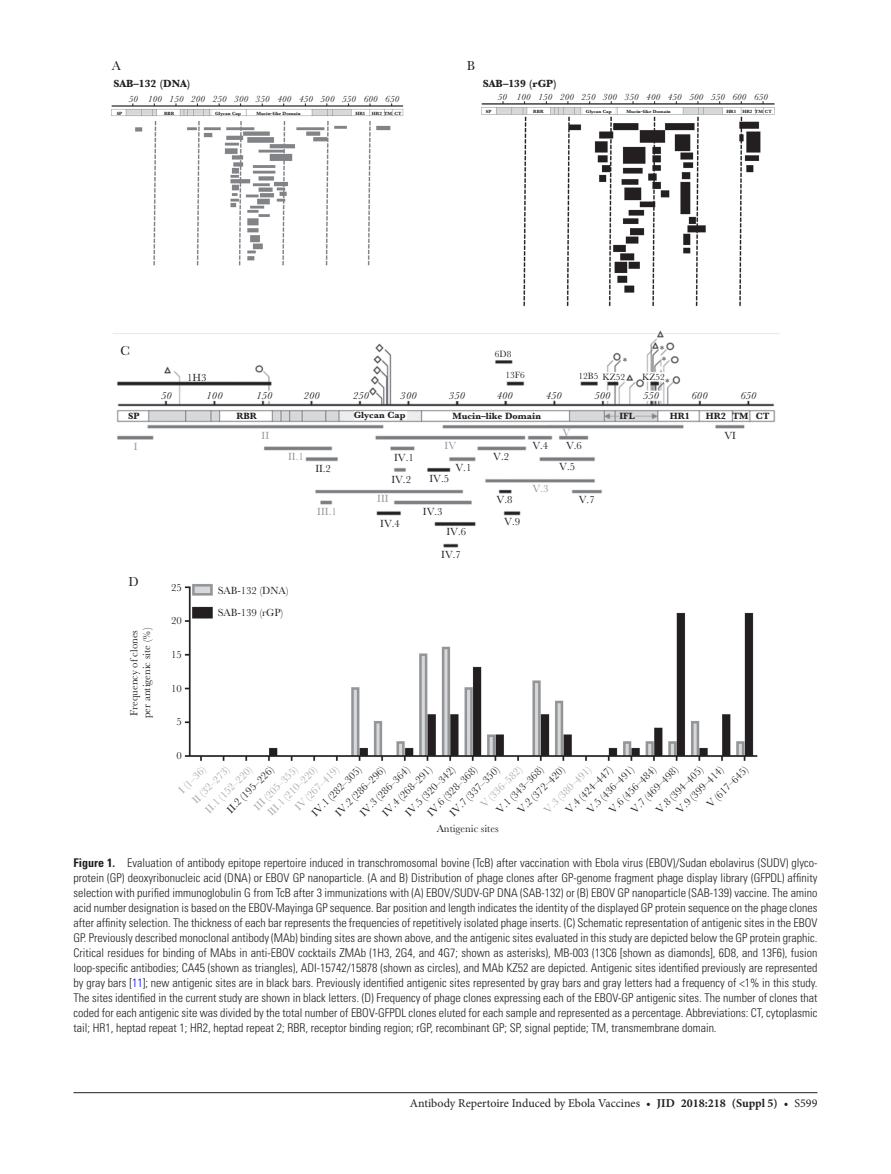
<style>
.page{position:relative;width:891px;height:1174px;background:#fff}
.page>*{position:absolute;margin:0;border:0;box-sizing:border-box;transform-origin:0 0}
.t1{font:13.5px "Baskerville MT Std";color:#231f20}
.t2{font:300 condensed 12px/15px "Univers LT Std";color:#231f20;text-align:justify}
.t3{font:12px "Minion Pro";color:#231f20}
.t4{font:10.8px/21.5px "Baskerville MT Std";color:#231f20}
.t5{font:10.8px/16.4px "Baskerville MT Std";color:#a8a9ad}
.t6{font:italic 10.8px "Baskerville MT Std";color:#231f20}
.t7{font:700 10.8px "Baskerville MT Std";color:#231f20}
.t8{font:10.8px "Baskerville MT Std";color:#939598}
.t9{font:italic 9.45px "Baskerville MT Std";color:#231f20}
.t10{font:700 9.45px "Baskerville MT Std";color:#231f20}
.t11{font:9.45px/20.7px "Baskerville MT Std";color:#231f20}
.t12{font:700 4.65px "Baskerville MT Std";color:#231f20}
.s1{font-weight:700}
.s2{color:#00f}
</style>
<div class="page">
<hr style="left:74px;top:1092px;width:744px;height:1px;background:#231f20">
<img style="left:112px;top:102px;width:667px;height:659px">
<div style="left:129px;top:440px;width:12px;height:11px;background:#fff"></div>
<p class="t1" style="left:112px;top:58px;width:11px">A</p>
<p class="t1" style="left:467px;top:58px;width:10px">B</p>
<p class="t7" style="left:113px;top:77px;width:79px">SAB–132 (DNA)</p>
<p class="t12" style="left:117px;top:111px;width:7px">SP</p>
<p class="t12" style="left:372px;top:111px;width:31px">HR2 TM CT</p>
<p class="t9" style="left:129px;top:94px;width:272px">50 100 150 200 250 300 350 400 450 500 550 600 650</p>
<p class="t12" style="left:164px;top:111px;width:12px">RBR</p>
<p class="t12" style="left:215px;top:111px;width:27px">Glycan Cap</p>
<p class="t12" style="left:256px;top:111px;width:46px">Mucin–like Domain</p>
<p class="t12" style="left:355px;top:111px;width:12px">HR1</p>
<p class="t7" style="left:483px;top:77px;width:75px">SAB–139 (rGP)</p>
<p class="t9" style="left:497px;top:91px;width:272px">50 100 150 200 250 300 350 400 450 500 550 600 650</p>
<p class="t12" style="left:533px;top:109px;width:12px">RBR</p>
<p class="t12" style="left:586px;top:109px;width:27px">Glycan Cap</p>
<p class="t12" style="left:627px;top:109px;width:46px">Mucin–like Domain</p>
<p class="t12" style="left:726px;top:109px;width:12px">HR1</p>
<p class="t12" style="left:486px;top:109px;width:7px">SP</p>
<p class="t12" style="left:742px;top:109px;width:31px">HR2 TM CT</p>
<p class="t1" style="left:120px;top:343px;width:11px">C</p>
<p class="t4" style="left:187px;top:367px;width:21px">1H3</p>
<p class="t11" style="left:506px;top:344px;width:21px;text-indent:-11px">6D8<br>13F6</p>
<p class="t11" style="left:623px;top:351px;width:5px">*</p>
<p class="t11" style="left:660px;top:344px;width:7px;line-height:10.5px">* *</p>
<p class="t11" style="left:665px;top:372px;width:5px">*</p>
<p class="t11" style="left:578px;top:366px;width:48px">12B5 KZ52</p>
<p class="t11" style="left:642px;top:366px;width:24px">KZ52</p>
<p class="t6" style="left:161px;top:389px;width:12px">50</p>
<p class="t6" style="left:206px;top:389px;width:18px">100</p>
<p class="t6" style="left:256px;top:389px;width:18px">150</p>
<p class="t6" style="left:303px;top:389px;width:18px">200</p>
<p class="t6" style="left:353px;top:389px;width:18px">250</p>
<p class="t6" style="left:400px;top:389px;width:18px">300</p>
<p class="t6" style="left:449px;top:389px;width:18px">350</p>
<p class="t6" style="left:497px;top:389px;width:18px">400</p>
<p class="t6" style="left:545px;top:389px;width:18px">450</p>
<p class="t6" style="left:594px;top:389px;width:18px">500</p>
<p class="t6" style="left:643px;top:389px;width:18px">550</p>
<p class="t6" style="left:691px;top:389px;width:18px">600</p>
<p class="t6" style="left:740px;top:389px;width:18px">650</p>
<p class="t10" style="left:128px;top:411px;width:13px">SP</p>
<p class="t10" style="left:236px;top:411px;width:22px">RBR</p>
<p class="t10" style="left:354px;top:410px;width:53px">Glycan Cap</p>
<p class="t10" style="left:453px;top:411px;width:90px">Mucin–like Domain</p>
<p class="t10" style="left:619px;top:411px;width:17px">IFL</p>
<p class="t10" style="left:670px;top:411px;width:22px">HR1</p>
<p class="t10" style="left:706px;top:411px;width:65px">HR2 TM CT</p>
<p class="t8" style="left:134px;top:440px;width:5px">I</p>
<p class="t1" style="left:128px;top:574px;width:12px">D</p>
<p class="t4" style="left:127px;top:718px;width:92px;line-height:12.9px;rotate:-90deg">Frequency of clones per antigenic site (%)</p>
<p class="t4" style="left:171px;top:576px;width:12px">25</p>
<p class="t4" style="left:171px;top:610px;width:12px">20</p>
<p class="t4" style="left:171px;top:644px;width:12px">15</p>
<p class="t4" style="left:171px;top:677px;width:12px">10</p>
<p class="t4" style="left:177px;top:711px;width:7px">5</p>
<p class="t4" style="left:177px;top:745px;width:7px">0</p>
<p class="t8" style="left:262px;top:429px;width:9px">II</p>
<p class="t8" style="left:288px;top:450px;width:17px">II.1</p>
<p class="t4" style="left:218px;top:580px;width:72px">SAB-132 (DNA)</p>
<p class="t4" style="left:218px;top:602px;width:67px">SAB-139 (rGP)</p>
<p class="t4" style="left:315px;top:458px;width:17px">II.2</p>
<p class="t4" style="left:391px;top:447px;width:24px">IV.1<br>IV.2</p>
<p class="t8" style="left:377px;top:493px;width:13px">III</p>
<p class="t8" style="left:317px;top:506px;width:21px">III.1</p>
<p class="t4" style="left:380px;top:513px;width:21px">IV.4</p>
<p class="t8" style="left:563px;top:426px;width:9px">V</p>
<p class="t8" style="left:445px;top:440px;width:13px">IV</p>
<p class="t4" style="left:532px;top:435px;width:17px">V.4</p>
<p class="t4" style="left:566px;top:435px;width:17px">V.6</p>
<p class="t4" style="left:493px;top:446px;width:17px">V.2</p>
<p class="t4" style="left:455px;top:457px;width:17px">V.1</p>
<p class="t4" style="left:559px;top:456px;width:17px">V.5</p>
<p class="t4" style="left:429px;top:468px;width:21px">IV.5</p>
<p class="t4" style="left:423px;top:501px;width:21px">IV.3</p>
<p class="t4" style="left:441px;top:521px;width:26px;line-height:22.6px;text-align:center">IV.6<br>IV.7</p>
<p class="t4" style="left:497px;top:489px;width:17px">V.8</p>
<p class="t4" style="left:504px;top:511px;width:17px">V.9</p>
<p class="t8" style="left:533px;top:483px;width:17px">V.3</p>
<p class="t4" style="left:579px;top:489px;width:17px">V.7</p>
<p class="t4" style="left:724px;top:425px;width:13px">VI</p>
<p class="t4" style="left:560px;top:804px;width:63px;rotate:-45deg">V.4 (424–447)</p>
<p class="t4" style="left:581px;top:804px;width:63px;rotate:-45deg">V.5 (436–491)</p>
<p class="t4" style="left:603px;top:804px;width:63px;rotate:-45deg">V.6 (456–484)</p>
<p class="t4" style="left:663px;top:796px;width:63px;line-height:14.4px;text-indent:-14px;rotate:-45deg">V.8 (394–405)<br>V.9 (399–414)</p>
<p class="t4" style="left:701px;top:798px;width:55px;rotate:-45deg">V (617–645)</p>
<p class="t4" style="left:503px;top:795px;width:63px;line-height:15px;text-indent:-15px;rotate:-45deg">V.1 (343–368)<br>V.2 (372–420)</p>
<p class="t5" style="left:540px;top:806px;width:63px;rotate:-45deg">V.3 (380–491)</p>
<p class="t4" style="left:625px;top:804px;width:63px;rotate:-45deg">V.7 (469–498)</p>
<p class="t5" style="left:175px;top:786px;width:67px;rotate:-45deg">I (1–36)<br>II (32–273)<br>II.1 (152–220)</p>
<p class="t4" style="left:221px;top:804px;width:63px;rotate:-45deg">II.2 (195–226)</p>
<p class="t5" style="left:255px;top:799px;width:67px;line-height:13.8px;text-indent:-6px;rotate:-45deg">III (205–355)<br>III.1 (210–220)</p>
<p class="t5" style="left:291px;top:803px;width:59px;rotate:-45deg">IV (267–419)</p>
<p class="t4" style="left:306px;top:807px;width:67px;rotate:-45deg">IV.1 (282–305)</p>
<p class="t4" style="left:330px;top:807px;width:67px;rotate:-45deg">IV.2 (286–296)</p>
<p class="t5" style="left:477px;top:800px;width:55px;rotate:-45deg">V (336–582)</p>
<p class="t4" style="left:354px;top:807px;width:67px;rotate:-45deg">IV.3 (286–364)</p>
<p class="t4" style="left:376px;top:807px;width:67px;rotate:-45deg">IV.4 (268–291)</p>
<p class="t4" style="left:399px;top:807px;width:67px;rotate:-45deg">IV.5 (320–342)</p>
<p class="t4" style="left:421px;top:807px;width:67px;rotate:-45deg">IV.6 (328–368)</p>
<p class="t4" style="left:444px;top:807px;width:67px;rotate:-45deg">IV.7 (337–350)</p>
<p class="t4" style="left:437px;top:817px;width:64px">Antigenic sites</p>
<p class="t2" style="left:74px;top:856px;width:746px"><span class="s1">Figure 1.</span> Evaluation of antibody epitope repertoire induced in transchromosomal bovine (TcB) after vaccination with Ebola virus (EBOV)/Sudan ebolavirus (SUDV) glyco&shy;protein (GP) deoxyribonucleic acid (DNA) or EBOV GP nanoparticle. (A and B) Distribution of phage clones after GP-genome fragment phage display library (GFPDL) affinity selection with purified immunoglobulin G from TcB after 3 immunizations with (A) EBOV/SUDV-GP DNA (SAB-132) or (B) EBOV GP nanoparticle (SAB-139) vaccine. The amino acid number designation is based on the EBOV-Mayinga GP sequence. Bar position and length indicates the identity of the displayed GP protein sequence on the phage clones after affinity selection. The thickness of each bar represents the frequencies of repetitively isolated phage inserts. (C) Schematic representation of antigenic sites in the EBOV GP. Previously described monoclonal antibody (MAb) binding sites are shown above, and the antigenic sites evaluated in this study are depicted below the GP protein graphic.<br>Critical residues for binding of MAbs in anti-EBOV cocktails ZMAb (1H3, 2G4, and 4G7; shown as asterisks), MB-003 (13C6 [shown as diamonds], 6D8, and 13F6), fusion loop-specific antibodies; CA45 (shown as triangles), ADI-15742/15878 (shown as circles), and MAb KZ52 are depicted. Antigenic sites identified previously are represented by gray bars [<span class="s2">11</span>]; new antigenic sites are in black bars. Previously identified antigenic sites represented by gray bars and gray letters had a frequency of &lt;1% in this study.<br>The sites identified in the current study are shown in black letters. (D) Frequency of phage clones expressing each of the EBOV-GP antigenic sites. The number of clones that coded for each antigenic site was divided by the total number of EBOV-GFPDL clones eluted for each sample and represented as a percentage. Abbreviations: CT, cytoplasmic tail; HR1, heptad repeat 1; HR2, heptad repeat 2; RBR, receptor binding region; rGP, recombinant GP; SP, signal peptide; TM, transmembrane domain.</p>
<p class="t3" style="left:410px;top:1095px;width:409px">Antibody Repertoire Induced by Ebola Vaccines • <span class="s1">JID 2018:218 (Suppl 5)</span> • S599</p>
</div>
